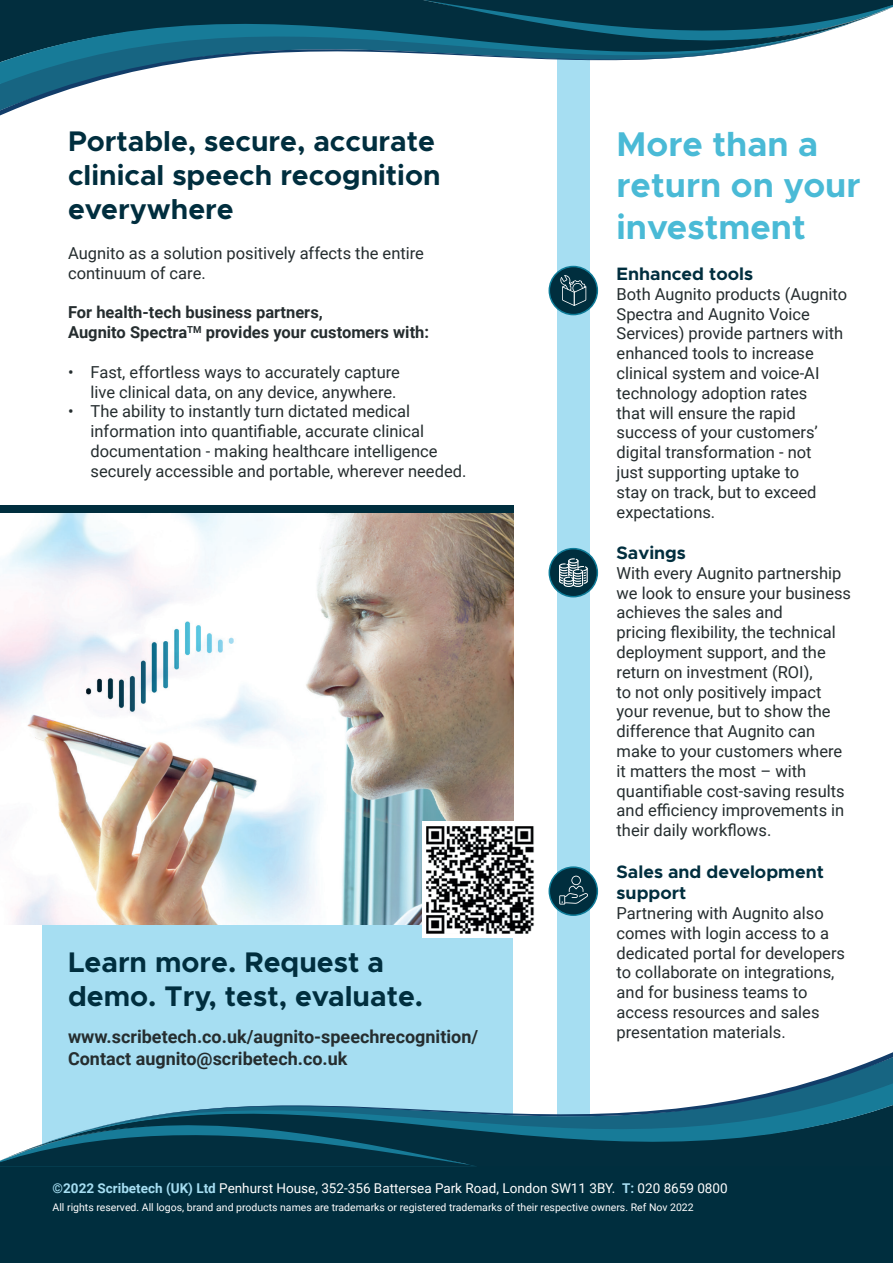
<style>
.page{position:relative;width:893px;height:1263px;background:#fff}
.page>*{position:absolute;margin:0;border:0;box-sizing:border-box;transform-origin:0 0}
.t1{font:700 34.5px/41.4px "Metropolis";color:#4abad6}
.t2{font:700 28.5px/34.2px "Metropolis";color:#002e3e}
.t3{font:700 18px/21.6px "Roboto";color:#252d2f}
.t4{font:700 18px/21.6px "Metropolis";color:#002e3e}
.t5{font:16.5px/19.8px "Roboto";color:#252d2f}
.t6{font:700 16.5px/19.8px "Roboto";color:#252d2f}
.t7{font:13.5px "Roboto";color:#fff}
.t8{font:10.5px "Roboto";color:#fff}
.s1{font-weight:700;color:#a6def2}
</style>
<div class="page">
<div style="left:43px;top:682px;width:470px;height:484px;background:#a6def2"></div>
<img style="left:0;top:512px;width:513px;height:412px">
<div style="left:422px;top:821px;width:117px;height:117px;background:#fff"></div>
<img style="left:426px;top:826px;width:108px;height:107px">
<div style="left:557px;top:51px;width:32px;height:1076px;background:#a6def2"></div>
<div style="left:549px;top:266px;width:48px;height:49px;background:#002e3e;border-radius:50%"></div>
<div style="left:549px;top:266px;width:49px;height:49px;border:2px solid #0d7c99;border-radius:50%"></div>
<div style="left:549px;top:549px;width:48px;height:48px;background:#002e3e;border-radius:50%"></div>
<div style="left:549px;top:548px;width:49px;height:49px;border:2px solid #0d7c99;border-radius:50%"></div>
<div style="left:549px;top:867px;width:48px;height:48px;background:#002e3e;border-radius:50%"></div>
<div style="left:549px;top:866px;width:49px;height:50px;border:2px solid #0d7c99;border-radius:50%"></div>
<div style="left:0;top:1164px;width:893px;height:99px;background:#002e3e"></div>
<svg style="left:42px;top:1047px;width:851px;height:117px"></svg>
<svg style="left:0;top:1095px;width:521px;height:71px"></svg>
<svg style="left:0;top:0;width:590px;height:119px"></svg>
<svg style="left:377px;top:0;width:516px;height:71px"></svg>
<svg style="left:560px;top:275px;width:26px;height:31px"></svg>
<svg style="left:559px;top:876px;width:29px;height:28px"></svg>
<div style="left:0;top:505px;width:513px;height:7px;background:#002e3e"></div>
<svg style="left:559px;top:558px;width:29px;height:29px"></svg>
<img style="left:51px;top:589px;width:213px;height:140px">
<h2 class="t2" style="left:68px;top:124px;width:374px">Portable, secure, accurate clinical speech recognition everywhere</h2>
<h1 class="t1" style="left:617px;top:123px;width:245px">More than a return on your investment</h1>
<p class="t4" style="left:617px;top:263px;width:138px">Enhanced tools</p>
<p class="t5" style="left:617px;top:283px;width:232px">Both Augnito products (Augnito<br>Spectra and Augnito Voice<br>Services) provide partners with enhanced tools to increase clinical system and voice-AI technology adoption rates<br>that will ensure the rapid success of your customers’ digital transformation - not<br>just supporting uptake to<br>stay on track, but to exceed expectations.</p>
<p class="t4" style="left:617px;top:542px;width:71px">Savings</p>
<p class="t5" style="left:617px;top:562px;width:236px">With every Augnito partnership we look to ensure your business achieves the sales and<br>pricing flexibility, the technical deployment support, and the return on investment (ROI),<br>to not only positively impact your revenue, but to show the difference that Augnito can make to your customers where it matters the most – with quantifiable cost-saving results and efficiency improvements in their daily workflows.</p>
<p class="t4" style="left:617px;top:861px;width:209px">Sales and development support</p>
<p class="t5" style="left:617px;top:903px;width:230px">Partnering with Augnito also comes with login access to a dedicated portal for developers to collaborate on integrations, and for business teams to access resources and sales presentation materials.</p>
<p class="t5" style="left:68px;top:243px;width:357px">Augnito as a solution positively affects the entire continuum of care.</p>
<p class="t6" style="left:68px;top:302px;width:363px">For health-tech business partners,<br>Augnito Spectra<sup>TM</sup> provides your customers with:</p>
<p class="t5" style="left:68px;top:361px;width:333px;text-align:right">• Fast, effortless ways to accurately capture live clinical data, on any device, anywhere.</p>
<p class="t5" style="left:91px;top:401px;width:377px;text-indent:-23px">• The ability to instantly turn dictated medical information into quantifiable, accurate clinical documentation - making healthcare intelligence securely accessible and portable, wherever needed.</p>
<h2 class="t2" style="left:68px;top:945px;width:357px">Learn more. Request a demo. Try, test, evaluate.</h2>
<p class="t3" style="left:68px;top:1025px;width:412px">www.scribetech.co.uk/augnito-speechrecognition/<br>Contact augnito@scribetech.co.uk</p>
<p class="t7" style="left:53px;top:1179px;width:677px"><span class="s1">©2022 Scribetech (UK) Ltd</span> Penhurst House, 352-356 Battersea Park Road, London SW11 3BY. <span class="s1">T:</span> 020 8659 0800</p>
<p class="t8" style="left:53px;top:1200px;width:643px">All rights reserved. All logos, brand and products names are trademarks or registered trademarks of their respective owners. Ref Nov 2022</p>
</div>
